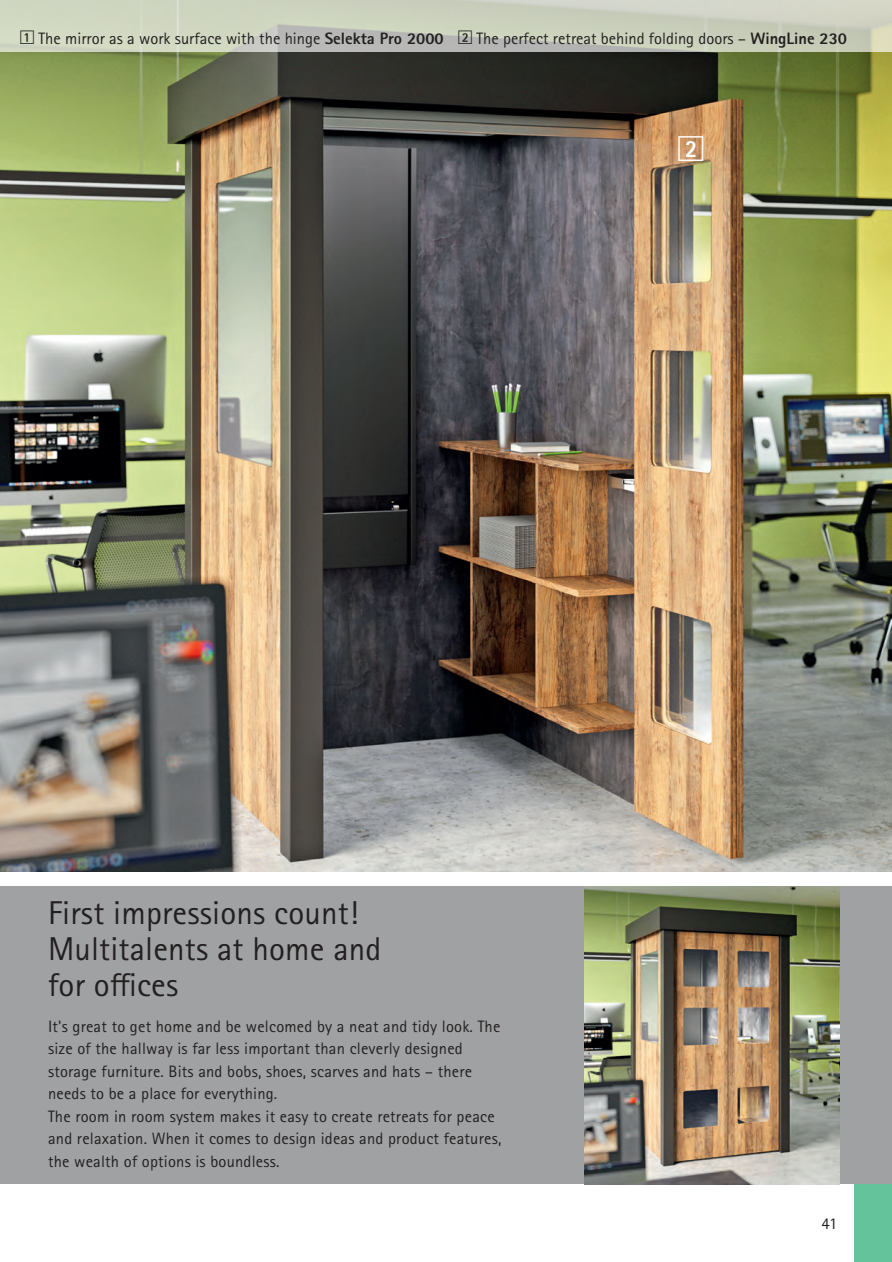
<style>
.page{position:relative;width:892px;height:1262px;background:#fff}
.page>*{position:absolute;margin:0;border:0;box-sizing:border-box;transform-origin:0 0}
.t1{font:36px "Hettich PI";color:#fff}
.t2{font:33px/36px "Rotis Sans Serif Pro Cyr";letter-spacing:.005em;color:#231f20}
.t3{font:16.5px/22.5px "Rotis Sans Serif Pro Cyr";letter-spacing:.01em;color:#231f20}
.s1{font-family:"Hettich PI";font-size:19.5px}
.s2{font-weight:800}
</style>
<div class="page">
<img style="left:0;top:52px;width:891px;height:819px">
<div style="left:0;top:886px;width:891px;height:297px;background:#9fa1a2"></div>
<div style="left:854px;top:1183px;width:37px;height:78px;background:#65c39b"></div>
<img style="left:584px;top:886px;width:255px;height:297px">
<svg style="left:0;top:0;width:891px;height:52px;background:#cacfbe"></svg>
<p class="t3" style="left:20px;top:27px;width:827px"><span class="s1">!</span> The mirror as a work surface with the hinge <span class="s2">Selekta Pro 2000</span> <span class="s1">„</span> The perfect retreat behind folding doors – <span class="s2">WingLine 230</span></p>
<p class="t1" style="left:678px;top:136px;width:26px">„</p>
<p class="t2" style="left:48px;top:895px;width:335px">First impressions count!<br>Multitalents at home and for offices</p>
<p class="t3" style="left:48px;top:1014px;width:453px">It's great to get home and be welcomed by a neat and tidy look. The size of the hallway is far less important than cleverly designed storage furniture. Bits and bobs, shoes, scarves and hats – there needs to be a place for everything.</p>
<p class="t3" style="left:48px;top:1104px;width:454px">The room in room system makes it easy to create retreats for peace and relaxation. When it comes to design ideas and product features, the wealth of options is boundless.</p>
<p class="t3" style="left:821px;top:1212px;width:17px">41</p>
</div>
